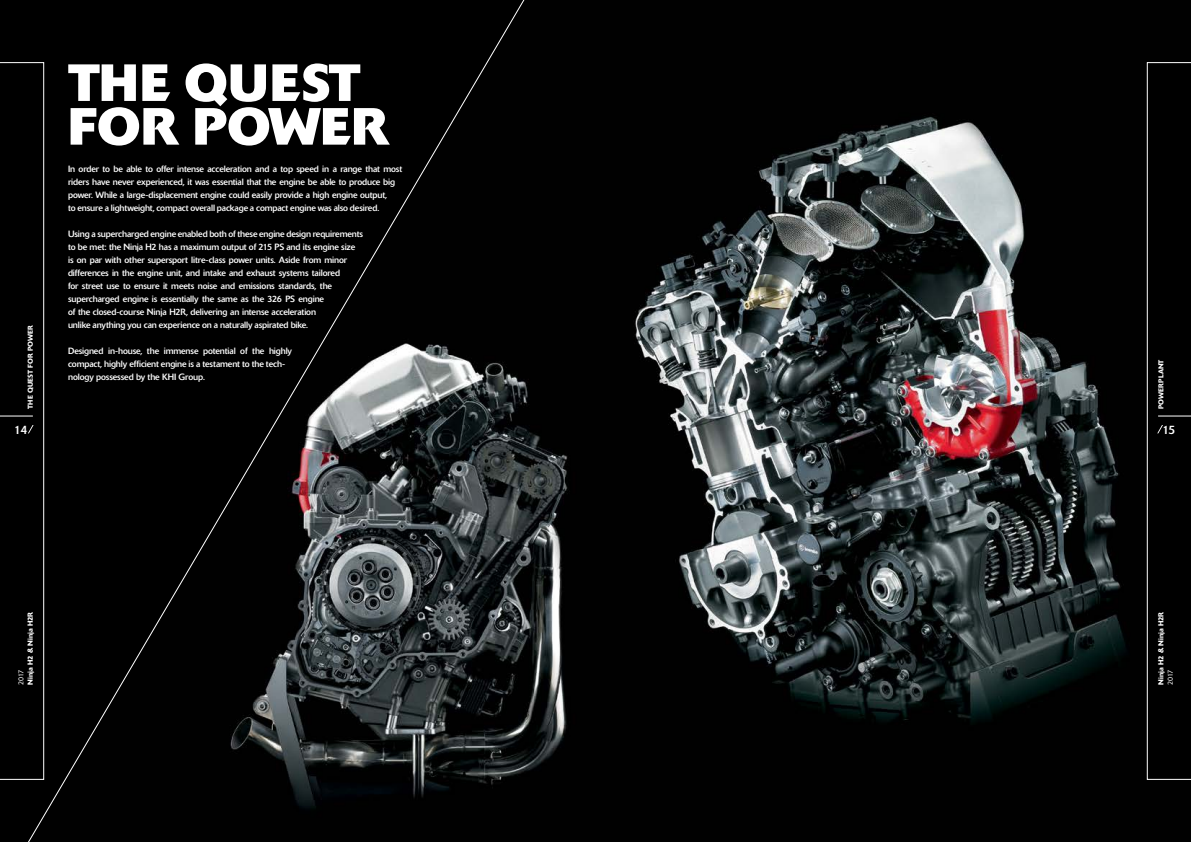
<style>
.page{position:relative;width:1191px;height:842px;background:#fff}
.page>*{position:absolute;margin:0;border:0;box-sizing:border-box;transform-origin:0 0}
.t1{font:700 51.8px/43.7px "Delta Pro";letter-spacing:.015em;color:#fff}
.t2{font:12px "Delta Pro";color:#fff}
.t3{font:9px/13px "Delta Pro";letter-spacing:-.01em;color:#fff}
.t4{font:500 7.2px "Delta Pro";color:#fff}
.t5{font:300 7.2px "Delta Pro";letter-spacing:-.09em;color:#fff}
.t6{font:500 7px "Delta Pro";letter-spacing:.015em;color:#fff}
</style>
<div class="page">
<img style="left:530px;top:0;width:661px;height:842px">
<svg style="left:21px;top:0;width:509px;height:842px;background:#101111"></svg>
<div style="left:0;top:62px;width:44px;height:718px;background:#000"></div>
<div style="left:1147px;top:62px;width:44px;height:718px;background:#000"></div>
<hr style="left:1158px;top:415px;width:33px;height:1px;background:#fff">
<p class="t6" style="left:26px;top:409px;width:85px;rotate:-90deg">THE QUEST FOR POWER</p>
<h2 class="t2" style="left:14px;top:422px;width:15px">14</h2>
<h1 class="t1" style="left:68px;top:61px;width:322px">THE QUEST<br>FOR POWER</h1>
<p class="t3" style="left:68px;top:162px;width:336px">In order to be able to offer intense acceleration and a top speed in a range that most riders have never experienced, it was essential that the engine be able to produce big power. While a large-displacement engine could easily provide a high engine output,<br>to ensure a lightweight, compact overall package a compact engine was also desired.</p>
<p class="t3" style="left:68px;top:227px;width:297px">Using a supercharged engine enabled both of these engine design requirements to be met: the Ninja H2 has a maximum output of 215 PS and its engine size<br>is on par with other supersport litre-class power units. Aside from minor differences in the engine unit, and intake and exhaust systems tailored<br>for street use to ensure it meets noise and emissions standards, the supercharged engine is essentially the same as the 326 PS engine<br>of the closed-course Ninja H2R, delivering an intense acceleration<br>unlike anything you can experience on a naturally aspirated bike.</p>
<p class="t3" style="left:68px;top:344px;width:226px">Designed in-house, the immense potential of the highly compact, highly efficient engine is a testament to the tech&shy;nology possessed by the KHI Group.</p>
<p class="t4" style="left:26px;top:685px;width:75px;rotate:-90deg">Ninja H2 &amp; Ninja H2R</p>
<p class="t5" style="left:16px;top:685px;width:16px;rotate:-90deg">2017</p>
<p class="t6" style="left:1156px;top:409px;width:51px;rotate:-90deg">POWERPLANT</p>
<h2 class="t2" style="left:1162px;top:422px;width:14px">15</h2>
<p class="t4" style="left:1156px;top:685px;width:75px;rotate:-90deg">Ninja H2 &amp; Ninja H2R</p>
<p class="t5" style="left:1165px;top:685px;width:16px;rotate:-90deg">2017</p>
</div>
